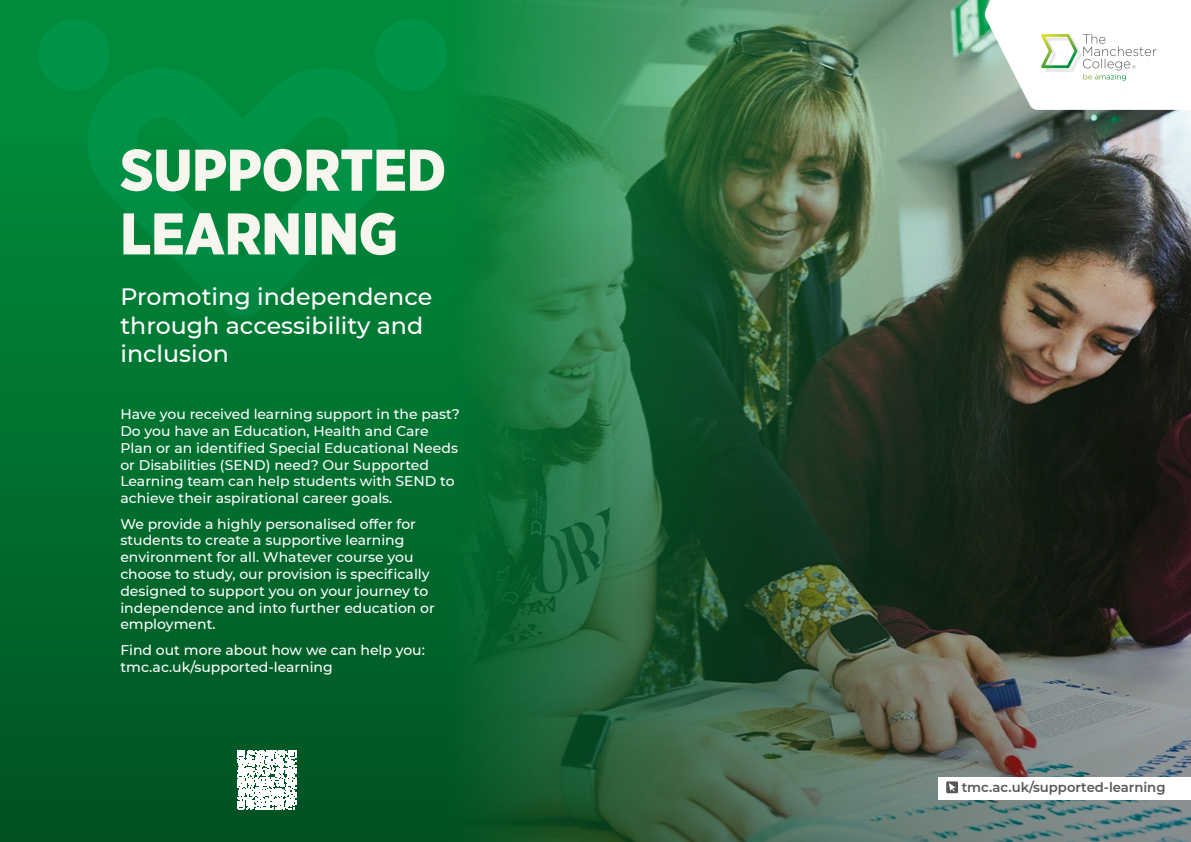
<style>
.page{position:relative;width:1191px;height:842px;background:#fff}
.page>*{position:absolute;margin:0;border:0;box-sizing:border-box;transform-origin:0 0}
.t1{font:900 58.7px/63.7px "Gotham Narrow";color:#f6f5ee}
.Sub_heading{font:500 23.7px/28.4px "Montserrat";color:#fff}
.Body_SL{font:500 14px/16.8px "Montserrat";color:#fff}
.t2{font:600 13.2px "Montserrat";color:#575756}
</style>
<div class="page">
<img style="left:269px;top:0;width:922px;height:131px">
<svg style="left:38px;top:19px;width:409px;height:112px;background:#008e41"></svg>
<img style="left:0;top:131px;width:1191px;height:711px">
<svg style="left:985px;top:0;width:206px;height:110px"></svg>
<div style="left:939px;top:777px;width:252px;height:22px;background:#fff"></div>
<svg style="left:946px;top:781px;width:12px;height:12px"></svg>
<svg style="left:237px;top:750px;width:59px;height:59px"></svg>
<p class="t1" style="left:120px;top:138px;width:327px">SUPPORTED<br>LEARNING</p>
<p class="Sub_heading" style="left:120px;top:282px;width:313px">Promoting independence through accessibility and</p>
<p class="Sub_heading" style="left:120px;top:338px;width:110px">inclusion</p>
<p class="Body_SL" style="left:120px;top:405px;width:341px">Have you received learning support in the past?<br>Do you have an Education, Health and Care Plan or an identified Special Educational Needs or Disabilities (SEND) need? Our Supported Learning team can help students with SEND to achieve their aspirational career goals.</p>
<p class="Body_SL" style="left:120px;top:515px;width:316px">We provide a highly personalised offer for students to create a supportive learning environment for all. Whatever course you choose to study, our provision is specifically designed to support you on your journey to independence and into further education or employment.</p>
<p class="Body_SL" style="left:120px;top:641px;width:306px">Find out more about how we can help you: tmc.ac.uk/supported-learning</p>
<p class="t2" style="left:961px;top:778px;width:205px">tmc.ac.uk/supported-learning</p>
</div>
